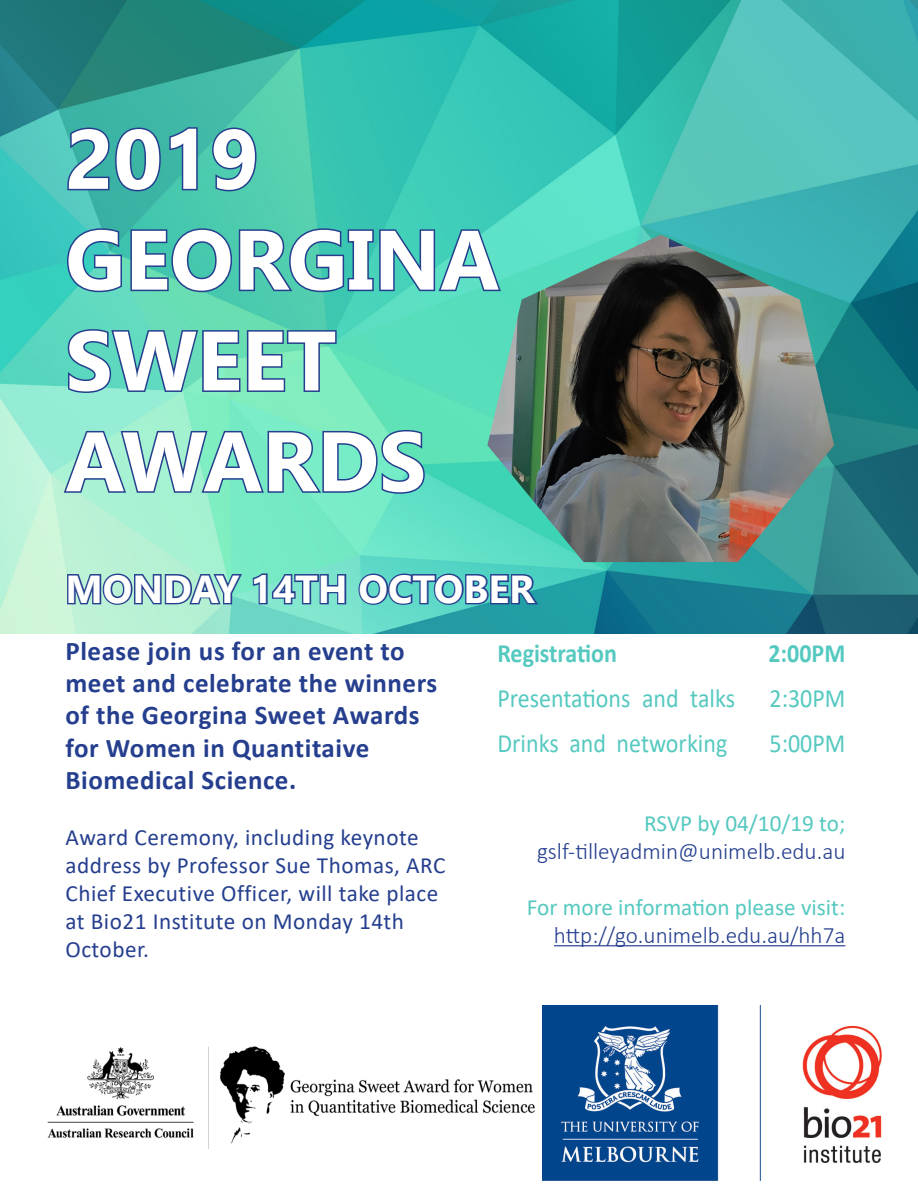
<style>
.page{position:relative;width:918px;height:1188px;background:#fff}
.page>*{position:absolute;margin:0;border:0;box-sizing:border-box;transform-origin:0 0}
.t1{font:700 84px "Gadugi";color:#fff}
.t2{font:700 39px "Gadugi";color:#fff}
.t3{font:700 27px/32.4px "Calibri";letter-spacing:.02em;color:#253f8e}
.t4{font:26.4px "Calibri";color:#55c9c0;scale:.91 1}
.t5{font:700 26.4px "Calibri";color:#55c9c0;scale:.91 1}
.t6{font:23.25px/27.9px "Calibri";letter-spacing:.02em;color:#253f8e}
.t7{font:300 23.25px "Calibri";color:#253f8e}
.t8{font:23.25px "Calibri";color:#55c9c0}
</style>
<div class="page">
<img style="left:0;top:0;width:918px;height:634px">
<img style="left:47px;top:1046px;width:488px;height:103px">
<hr style="left:554px;top:945px;width:291px;height:1px;background:#253f8e">
<svg style="left:65px;top:126px;width:97px;height:67px"></svg>
<svg style="left:168px;top:125px;width:31px;height:67px"></svg>
<svg style="left:210px;top:126px;width:48px;height:67px"></svg>
<svg style="left:66px;top:227px;width:57px;height:67px"></svg>
<svg style="left:129px;top:227px;width:374px;height:67px"></svg>
<svg style="left:66px;top:327px;width:272px;height:67px"></svg>
<svg style="left:62px;top:428px;width:365px;height:67px"></svg>
<svg style="left:66px;top:571px;width:178px;height:36px"></svg>
<svg style="left:251px;top:571px;width:97px;height:35px"></svg>
<svg style="left:357px;top:572px;width:184px;height:35px"></svg>
<img style="left:487px;top:235px;width:347px;height:327px">
<img style="left:543px;top:1005px;width:338px;height:175px">
<p class="t1" style="left:65px;top:109px;width:195px">2019</p>
<p class="t1" style="left:65px;top:209px;width:435px">GEORGINA</p>
<p class="t1" style="left:65px;top:310px;width:272px">SWEET</p>
<p class="t1" style="left:65px;top:411px;width:362px">AWARDS</p>
<p class="t2" style="left:65px;top:566px;width:471px">MONDAY 14TH OCTOBER</p>
<p class="t3" style="left:65px;top:634px;width:373px">Please join us for an event to meet and celebrate the winners of the Georgina Sweet Awards for Women in Quantitaive<br>Biomedical Science.</p>
<p class="t6" style="left:65px;top:823px;width:382px">Award Ceremony, including keynote address by Professor Sue Thomas, ARC<br>Chief Executive Officer, will take place at Bio21 Institute on Monday 14th<br>October.</p>
<p class="t5" style="left:497px;top:634px;width:133px">Registration</p>
<p class="t5" style="left:768px;top:634px;width:86px">2:00PM</p>
<p class="t4" style="left:497px;top:680px;width:263px">Presentations and talks</p>
<p class="t4" style="left:770px;top:680px;width:85px">2:30PM</p>
<p class="t4" style="left:497px;top:725px;width:254px">Drinks and networking</p>
<p class="t4" style="left:770px;top:725px;width:85px">5:00PM</p>
<p class="t8" style="left:644px;top:807px;width:203px">RSVP by 04/10/19 to;</p>
<p class="t7" style="left:537px;top:837px;width:310px">gslf-tilleyadmin@unimelb.edu.au</p>
<p class="t8" style="left:527px;top:891px;width:320px">For more information please visit:</p>
<p class="t7" style="left:554px;top:921px;width:293px">http://go.unimelb.edu.au/hh7a</p>
</div>
